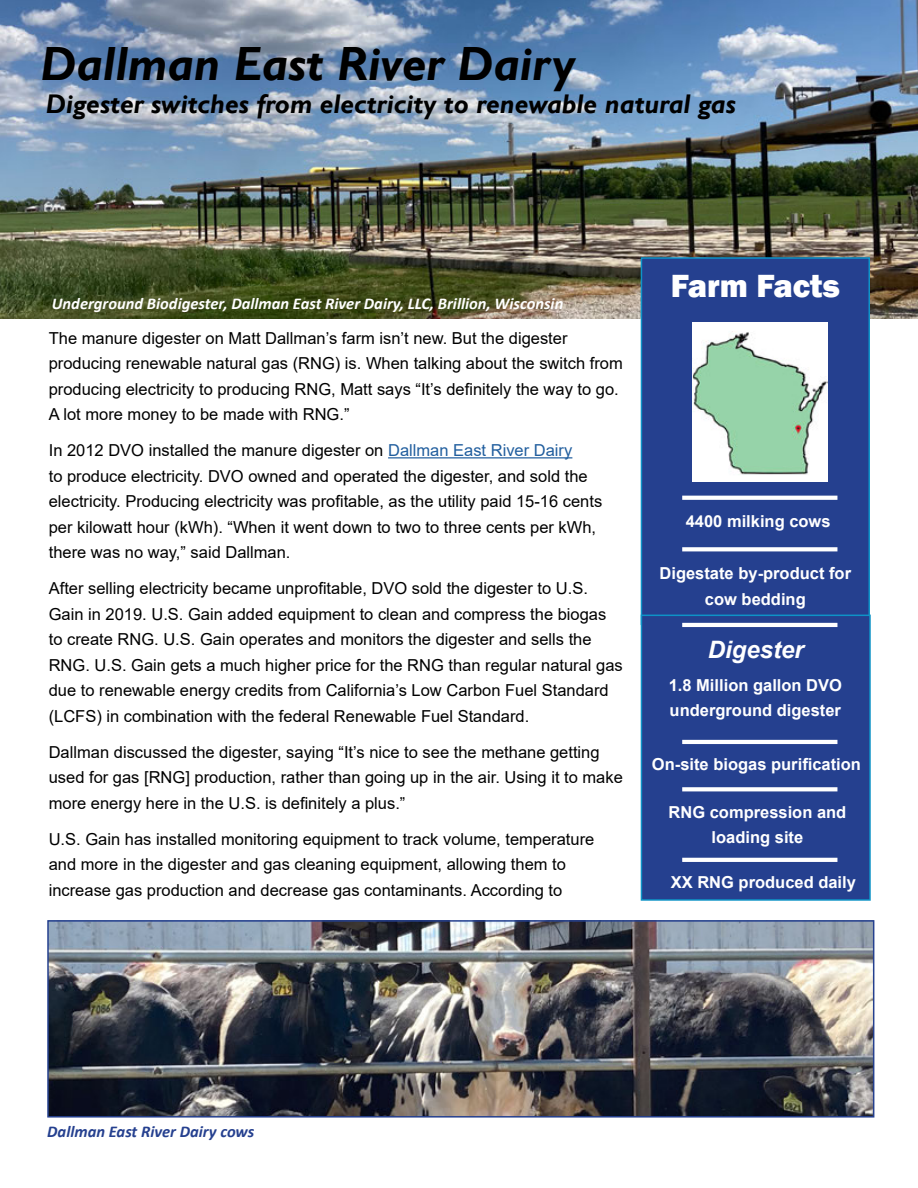
<style>
.page{position:relative;width:918px;height:1188px;background:#fff}
.page>*{position:absolute;margin:0;border:0;box-sizing:border-box;transform-origin:0 0}
.t1{font:italic 700 48px "Gill Sans";color:#000}
.t2{font:800 33px "Franklin Gothic";color:#fff}
.t3{font:italic 700 27px "Gill Sans";color:#000}
.t4{font:italic 700 24px "Arial";color:#fff}
.t5{font:16.5px/25.5px "Arial";color:#000}
.t6{font:700 16.5px/25.5px "Arial";color:#fff;text-align:center}
.t7{font:italic 700 16.5px "Calibri";color:#fff}
.t8{font:italic 700 16.5px "Calibri";color:#25408f}
.s1{color:#215e9e}
</style>
<div class="page">
<img style="left:0;top:0;width:918px;height:319px">
<hr style="left:388px;top:457px;width:184px;height:1px;background:#215e9e">
<div style="left:640px;top:256px;width:231px;height:358px;background:#25408f"></div>
<img style="left:692px;top:322px;width:135px;height:160px">
<svg style="left:682px;top:496px;width:155px;height:4px"></svg>
<svg style="left:682px;top:547px;width:155px;height:4px"></svg>
<img style="left:50px;top:923px;width:821px;height:192px">
<div style="left:47px;top:920px;width:827px;height:198px;border:2px solid #25408f"></div>
<div style="left:640px;top:614px;width:231px;height:287px;background:#25408f"></div>
<hr style="left:682px;top:740px;width:155px;height:4px;background:#fff">
<svg style="left:682px;top:787px;width:155px;height:4px"></svg>
<hr style="left:682px;top:858px;width:155px;height:4px;background:#fff">
<hr style="left:682px;top:623px;width:155px;height:4px;background:#fff">
<h1 class="t1" style="left:40px;top:36px;width:536px">Dallman East River Dairy</h1>
<h3 class="t3" style="left:46px;top:88px;width:692px">Digester switches from electricity to renewable natural gas</h3>
<p class="t7" style="left:52px;top:292px;width:513px">Underground Biodigester, Dallman East River Dairy, LLC, Brillion, Wisconsin</p>
<p class="t5" style="left:49px;top:325px;width:576px">The manure digester on Matt Dallman’s farm isn’t new. But the digester producing renewable natural gas (RNG) is. When talking about the switch from producing electricity to producing RNG, Matt says “It’s definitely the way to go.<br>A lot more money to be made with RNG.”</p>
<p class="t5" style="left:49px;top:437px;width:555px">In 2012 DVO installed the manure digester on <span class="s1">Dallman East River Dairy<br></span>to produce electricity. DVO owned and operated the digester, and sold the electricity. Producing electricity was profitable, as the utility paid 15-16 cents per kilowatt hour (kWh). “When it went down to two to three cents per kWh, there was no way,” said Dallman.</p>
<p class="t5" style="left:49px;top:575px;width:576px">After selling electricity became unprofitable, DVO sold the digester to U.S.<br>Gain in 2019. U.S. Gain added equipment to clean and compress the biogas to create RNG. U.S. Gain operates and monitors the digester and sells the RNG. U.S. Gain gets a much higher price for the RNG than regular natural gas due to renewable energy credits from California’s Low Carbon Fuel Standard (LCFS) in combination with the federal Renewable Fuel Standard.</p>
<p class="t5" style="left:49px;top:739px;width:576px">Dallman discussed the digester, saying “It’s nice to see the methane getting used for gas [RNG] production, rather than going up in the air. Using it to make more energy here in the U.S. is definitely a plus.”</p>
<p class="t5" style="left:49px;top:826px;width:547px">U.S. Gain has installed monitoring equipment to track volume, temperature and more in the digester and gas cleaning equipment, allowing them to increase gas production and decrease gas contaminants. According to</p>
<h2 class="t2" style="left:671px;top:264px;width:170px">Farm Facts</h2>
<p class="t6" style="left:686px;top:509px;width:146px">4400 milking cows</p>
<p class="t6" style="left:660px;top:561px;width:193px">Digestate by-product for cow bedding</p>
<h3 class="t4" style="left:708px;top:634px;width:98px">Digester</h3>
<p class="t6" style="left:669px;top:672px;width:175px;text-align:left">1.8 Million gallon DVO underground digester</p>
<p class="t6" style="left:652px;top:751px;width:211px">On-site biogas purification</p>
<p class="t6" style="left:669px;top:799px;width:179px">RNG compression and loading site</p>
<p class="t6" style="left:671px;top:870px;width:187px">XX RNG produced daily</p>
<p class="t8" style="left:47px;top:1120px;width:209px">Dallman East River Dairy cows</p>
</div>
